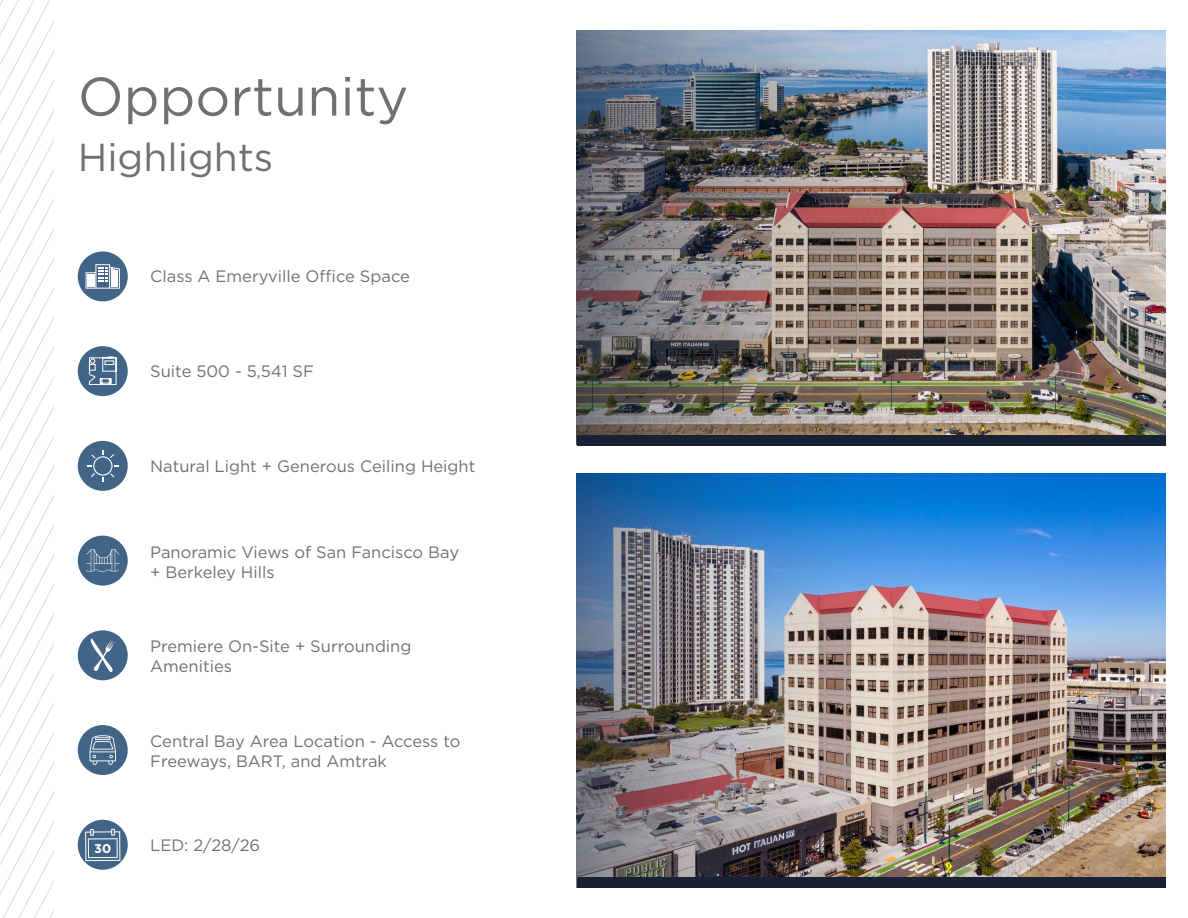
<style>
.page{position:relative;width:1188px;height:918px;background:#fff}
.page>*{position:absolute;margin:0;border:0;box-sizing:border-box;transform-origin:0 0}
.t1{font:54px "Gotham";color:#6f7171}
.t2{font:39px "Gotham";color:#6f7171}
.t3{font:16.5px/19.8px "Gotham";color:#6f7171}
</style>
<div class="page">
<img style="left:1028px;top:473px;width:137px;height:404px">
<img style="left:577px;top:473px;width:451px;height:404px">
<img style="left:1028px;top:30px;width:137px;height:405px">
<img style="left:577px;top:30px;width:451px;height:405px">
<svg style="left:0;top:0;width:54px;height:918px"></svg>
<div style="left:78px;top:251px;width:50px;height:50px;background:#416487;border-radius:50%"></div>
<svg style="left:86px;top:264px;width:34px;height:25px"></svg>
<div style="left:78px;top:820px;width:50px;height:50px;background:#416487;border-radius:50%"></div>
<div style="left:78px;top:346px;width:50px;height:50px;background:#416487;border-radius:50%"></div>
<svg style="left:88px;top:356px;width:29px;height:29px"></svg>
<div style="left:78px;top:536px;width:50px;height:50px;background:#416487;border-radius:50%"></div>
<svg style="left:86px;top:549px;width:34px;height:23px"></svg>
<div style="left:78px;top:441px;width:50px;height:50px;background:#416487;border-radius:50%"></div>
<svg style="left:87px;top:450px;width:31px;height:32px"></svg>
<div style="left:78px;top:725px;width:50px;height:50px;background:#416487;border-radius:50%"></div>
<svg style="left:90px;top:735px;width:26px;height:30px"></svg>
<div style="left:78px;top:630px;width:50px;height:50px;background:#416487;border-radius:50%"></div>
<svg style="left:91px;top:638px;width:24px;height:34px"></svg>
<div style="left:577px;top:877px;width:588px;height:11px;background:#192234"></div>
<div style="left:577px;top:435px;width:588px;height:11px;background:#192234"></div>
<svg style="left:85px;top:829px;width:35px;height:32px"></svg>
<h1 class="t1" style="left:78px;top:62px;width:332px">Opportunity</h1>
<h2 class="t2" style="left:78px;top:132px;width:197px">Highlights</h2>
<p class="t3" style="left:150px;top:266px;width:261px">Class A Emeryville Office Space</p>
<p class="t3" style="left:150px;top:361px;width:165px">Suite 500 - 5,541 SF</p>
<p class="t3" style="left:150px;top:456px;width:327px">Natural Light + Generous Ceiling Height</p>
<p class="t3" style="left:150px;top:542px;width:310px">Panoramic Views of San Fancisco Bay + Berkeley Hills</p>
<p class="t3" style="left:150px;top:636px;width:263px">Premiere On-Site + Surrounding<br>Amenities</p>
<p class="t3" style="left:150px;top:731px;width:312px">Central Bay Area Location - Access to<br>Freeways, BART, and Amtrak</p>
<p class="t3" style="left:150px;top:835px;width:112px">LED: 2/28/26</p>
</div>
